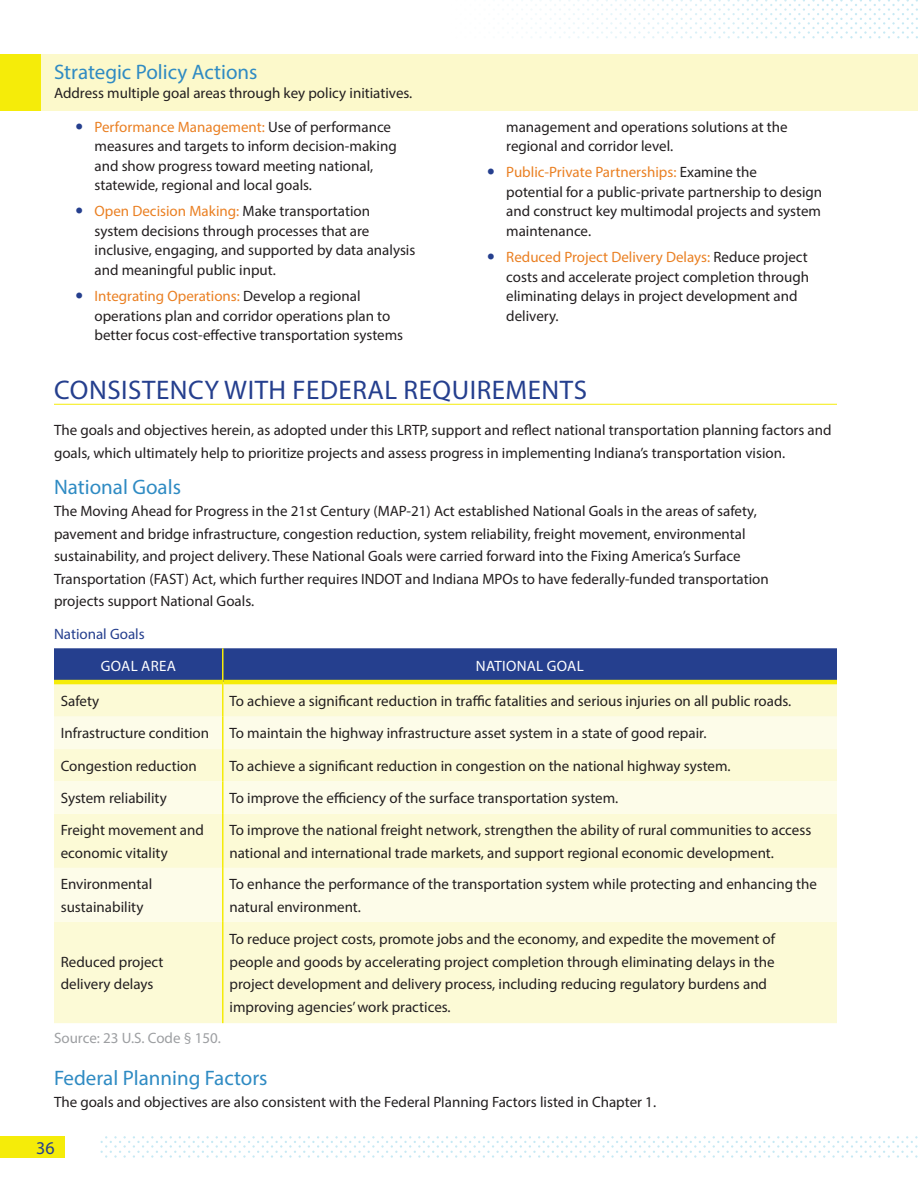
<style>
.page{position:relative;width:918px;height:1188px;background:#fff}
.page>*{position:absolute;margin:0;border:0;box-sizing:border-box;transform-origin:0 0}
.Header_2{font:27px "Myriad Pro";letter-spacing:.02em;color:#253f8e}
.Header_3{font:21px "Myriad Pro";color:#2f8bc3}
.t1{font:18px "Myriad Pro";color:#253f8e}
.Body_text{font:15px/19.5px "Myriad Pro";color:#231f20}
.Bold_Italic{font:15px "Myriad Pro";color:#231f20}
.t2{font:15px "Myriad Pro";color:#9d9fa2}
.Body_text-2{font:15px "Myriad Pro";letter-spacing:.02em;color:#fff}
.Figure_Title{font:15px "Myriad Pro";color:#253f8e}
.s1{color:#ea8023}
</style>
<div class="page">
<div style="left:0;top:1137px;width:65px;height:21px;background:#f5ec09"></div>
<hr style="left:54px;top:404px;width:783px;height:1px;background:#f5ec09">
<div style="left:54px;top:648px;width:783px;height:32px;background:#253f8e"></div>
<div style="left:54px;top:684px;width:783px;height:339px;background:#fcfad6"></div>
<svg style="left:54px;top:717px;width:783px;height:205px;background:#fcfbe1"></svg>
<hr style="left:54px;top:680px;width:168px;height:4px;background:#f5ec09">
<hr style="left:224px;top:680px;width:613px;height:4px;background:#f5ec09">
<hr style="left:222px;top:648px;width:2px;height:34px;background:#f5ec09">
<hr style="left:222px;top:682px;width:2px;height:35px;background:#f5ec09">
<hr style="left:222px;top:717px;width:2px;height:32px;background:#f5ec09">
<hr style="left:222px;top:749px;width:2px;height:33px;background:#f5ec09">
<hr style="left:222px;top:782px;width:2px;height:32px;background:#f5ec09">
<hr style="left:222px;top:814px;width:2px;height:54px;background:#f5ec09">
<hr style="left:222px;top:868px;width:2px;height:54px;background:#f5ec09">
<hr style="left:222px;top:922px;width:2px;height:101px;background:#f5ec09">
<div style="left:27px;top:54px;width:891px;height:56px;background:#fcf9cb"></div>
<div style="left:0;top:54px;width:40px;height:56px;background:#f5ec09"></div>
<svg style="left:101px;top:1136px;width:817px;height:22px"></svg>
<svg style="left:521px;top:0;width:397px;height:38px"></svg>
<p class="Header_3" style="left:54px;top:59px;width:205px">Strategic Policy Actions</p>
<p class="Bold_Italic" style="left:54px;top:84px;width:360px">Address multiple goal areas through key policy initiatives.</p>
<p class="Body_text" style="left:94px;top:117px;width:304px"><span class="s1">Performance Management:</span> Use of performance measures and targets to inform decision-making and show progress toward meeting national, statewide, regional and local goals.</p>
<p class="Body_text" style="left:94px;top:201px;width:322px"><span class="s1">Open Decision Making:</span> Make transportation system decisions through processes that are inclusive, engaging, and supported by data analysis and meaningful public input.</p>
<p class="Body_text" style="left:94px;top:286px;width:310px"><span class="s1">Integrating Operations:</span> Develop a regional operations plan and corridor operations plan to better focus cost-effective transportation systems</p>
<p class="Body_text" style="left:506px;top:117px;width:283px">management and operations solutions at the regional and corridor level.</p>
<p class="Body_text" style="left:506px;top:162px;width:318px"><span class="s1">Public-Private Partnerships:</span> Examine the<br>potential for a public-private partnership to design and construct key multimodal projects and system maintenance.</p>
<p class="Body_text" style="left:506px;top:247px;width:304px"><span class="s1">Reduced Project Delivery Delays:</span> Reduce project costs and accelerate project completion through eliminating delays in project development and delivery.</p>
<p class="Header_2" style="left:54px;top:373px;width:534px">CONSISTENCY WITH FEDERAL REQUIREMENTS</p>
<p class="Body_text" style="left:54px;top:419px;width:779px;line-height:22.5px">The goals and objectives herein, as adopted under this LRTP, support and reflect national transportation planning factors and goals, which ultimately help to prioritize projects and assess progress in implementing Indiana’s transportation vision.</p>
<p class="Header_3" style="left:54px;top:474px;width:129px">National Goals</p>
<p class="Body_text" style="left:54px;top:500px;width:716px;line-height:22.5px">The Moving Ahead for Progress in the 21st Century (MAP-21) Act established National Goals in the areas of safety, pavement and bridge infrastructure, congestion reduction, system reliability, freight movement, environmental sustainability, and project delivery. These National Goals were carried forward into the Fixing America’s Surface Transportation (FAST) Act, which further requires INDOT and Indiana MPOs to have federally-funded transportation projects support National Goals.</p>
<p class="Figure_Title" style="left:54px;top:624px;width:92px">National Goals</p>
<p class="Body_text-2" style="left:101px;top:657px;width:77px">GOAL AREA</p>
<p class="Body_text-2" style="left:476px;top:657px;width:109px">NATIONAL GOAL</p>
<p class="Body_text" style="left:61px;top:691px;width:40px">Safety</p>
<p class="Body_text" style="left:230px;top:691px;width:563px">To achieve a significant reduction in traffic fatalities and serious injuries on all public roads.</p>
<p class="Body_text" style="left:61px;top:723px;width:150px">Infrastructure condition</p>
<p class="Body_text" style="left:230px;top:723px;width:478px">To maintain the highway infrastructure asset system in a state of good repair.</p>
<p class="Body_text" style="left:61px;top:756px;width:138px">Congestion reduction</p>
<p class="Body_text" style="left:230px;top:756px;width:503px">To achieve a significant reduction in congestion on the national highway system.</p>
<p class="Body_text" style="left:61px;top:788px;width:108px">System reliability</p>
<p class="Body_text" style="left:230px;top:788px;width:390px">To improve the efficiency of the surface transportation system.</p>
<p class="Body_text" style="left:61px;top:819px;width:145px;line-height:22.5px">Freight movement and economic vitality</p>
<p class="Body_text" style="left:230px;top:819px;width:583px;line-height:22.5px">To improve the national freight network, strengthen the ability of rural communities to access national and international trade markets, and support regional economic development.</p>
<p class="Body_text" style="left:61px;top:873px;width:93px;line-height:22.5px">Environmental sustainability</p>
<p class="Body_text" style="left:230px;top:873px;width:589px;line-height:22.5px">To enhance the performance of the transportation system while protecting and enhancing the natural environment.</p>
<p class="Body_text" style="left:61px;top:950px;width:104px;line-height:22.5px">Reduced project delivery delays</p>
<p class="t2" style="left:54px;top:1028px;width:168px">Source: 23 U.S. Code § 150.</p>
<p class="Body_text" style="left:230px;top:928px;width:547px;line-height:22.5px">To reduce project costs, promote jobs and the economy, and expedite the movement of people and goods by accelerating project completion through eliminating delays in the project development and delivery process, including reducing regulatory burdens and improving agencies’ work practices.</p>
<p class="Header_3" style="left:54px;top:1065px;width:215px">Federal Planning Factors</p>
<p class="Body_text" style="left:54px;top:1092px;width:604px">The goals and objectives are also consistent with the Federal Planning Factors listed in Chapter 1.</p>
<p class="t1" style="left:36px;top:1137px;width:20px">36</p>
</div>
